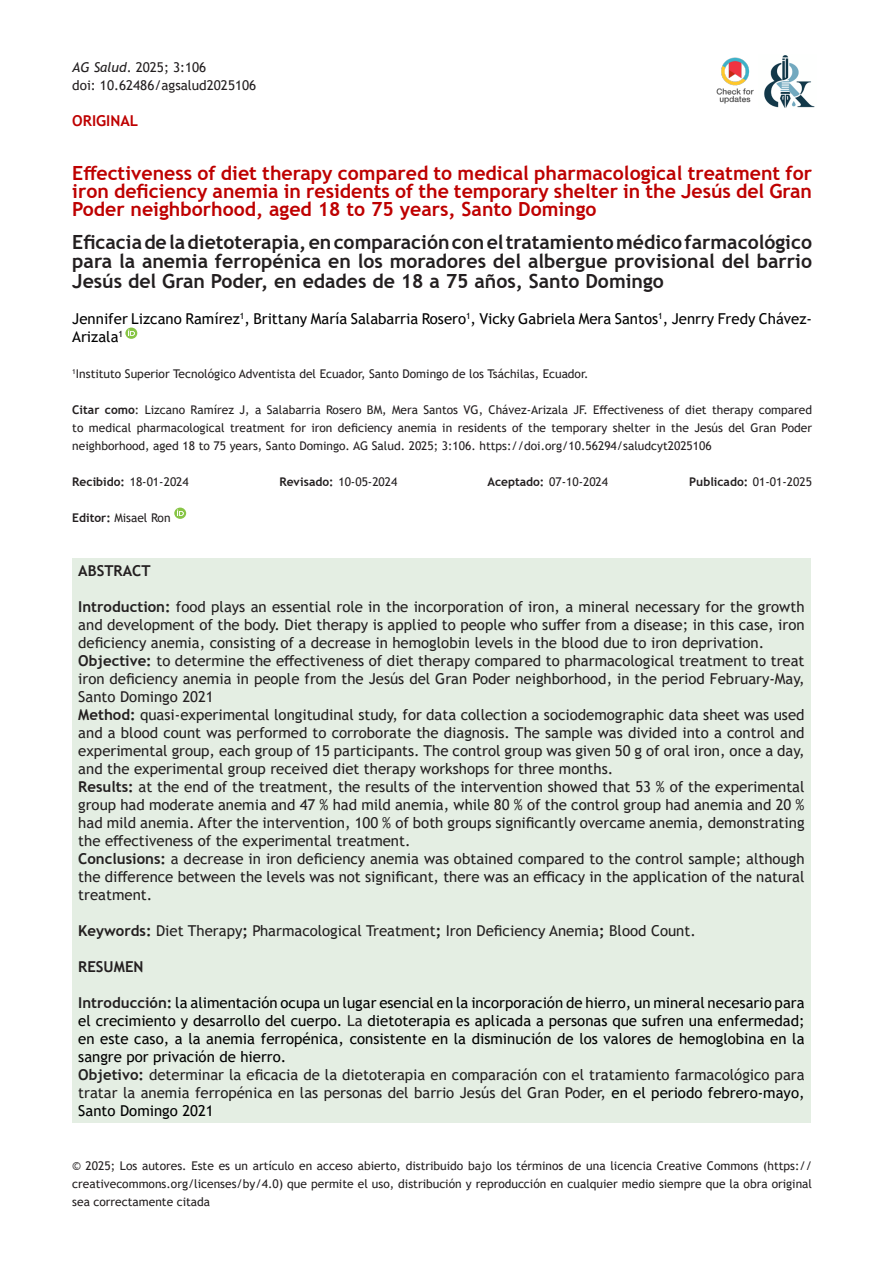
<style>
.page{position:relative;width:893px;height:1263px;background:#fff}
.page>*{position:absolute;margin:0;border:0;box-sizing:border-box;transform-origin:0 0}
.t1{font:700 19.5px/19.5px "Trebuchet MS";color:#231f20;text-align:justify}
.t2{font:700 19.5px/18px "Trebuchet MS";color:#be0000;text-align:justify}
.t3{font:15px/18px "Trebuchet MS";color:#231f20;text-align:justify}
.t4{font:15px/18px "Trebuchet MS";color:#000}
.t5{font:700 15px "Trebuchet MS";color:#231f20}
.t6{font:700 15px "Trebuchet MS";color:#be0000}
.t7{font:13.5px "Trebuchet MS";color:#231f20}
.t8{font:12px/18px "Trebuchet MS";color:#231f20;text-align:justify}
.t9{font:700 12px "Trebuchet MS";color:#231f20}
.s1{font-style:italic}
.s2{font-weight:700}
.s3{font-weight:400}
.s4{font-weight:700;color:#231f20}
.s5{color:#231f20}
.s6{color:#000}
</style>
<div class="page">
<img style="left:716px;top:55px;width:99px;height:53px">
<svg style="left:125px;top:328px;width:12px;height:11px"></svg>
<div style="left:72px;top:558px;width:739px;height:564px;background:#e4eee3"></div>
<svg style="left:174px;top:508px;width:12px;height:11px"></svg>
<p class="t7" style="left:72px;top:59px;width:135px"><span class="s1">AG Salud</span>. 2025; 3:106</p>
<p class="t7" style="left:72px;top:77px;width:185px">doi: 10.62486/agsalud2025106</p>
<p class="t6" style="left:72px;top:111px;width:67px">ORIGINAL</p>
<p class="t2" style="left:72px;top:164px;width:741px">Effectiveness of diet therapy compared to medical pharmacological treatment for iron deficiency anemia in residents of the temporary shelter in the Jesús del Gran Poder neighborhood, aged 18 to 75 years, Santo Domingo</p>
<p class="t1" style="left:72px;top:232px;width:741px">Eficacia de la dietoterapia, en comparación con el tratamiento médico farmacológico para la anemia ferropénica en los moradores del albergue provisional del barrio Jesús del Gran Poder, en edades de 18 a 75 años, Santo Domingo</p>
<p class="t4" style="left:72px;top:310px;width:741px">Jennifer Lizcano Ramírez<sup>1</sup>, Brittany María Salabarria Rosero<sup>1</sup>, Vicky Gabriela Mera Santos<sup>1</sup>, Jenrry Fredy Chávez-<br>Arizala<sup>1</sup></p>
<p class="t8" style="left:72px;top:365px;width:518px"><sup>1</sup>Instituto Superior Tecnológico Adventista del Ecuador, Santo Domingo de los Tsáchilas, Ecuador.</p>
<p class="t8" style="left:72px;top:401px;width:741px"><span class="s2">Citar como</span>: Lizcano Ramírez J, a Salabarria Rosero BM, Mera Santos VG, Chávez-Arizala JF. Effectiveness of diet therapy compared to medical pharmacological treatment for iron deficiency anemia in residents of the temporary shelter in the Jesús del Gran Poder neighborhood, aged 18 to 75 years, Santo Domingo. AG Salud. 2025; 3:106. https://doi.org/10.56294/saludcyt2025106</p>
<p class="t8" style="left:72px;top:473px;width:118px"><span class="s2">Recibido:</span> 18-01-2024</p>
<p class="t8" style="left:279px;top:473px;width:120px"><span class="s2">Revisado:</span> 10-05-2024</p>
<p class="t8" style="left:487px;top:473px;width:122px"><span class="s2">Aceptado:</span> 07-10-2024</p>
<p class="t9" style="left:689px;top:474px;width:124px">Publicado: <span class="s3">01-01-2025</span></p>
<p class="t8" style="left:72px;top:509px;width:100px"><span class="s2">Editor:</span> Misael Ron</p>
<p class="t5" style="left:78px;top:561px;width:74px">ABSTRACT</p>
<p class="t3" style="left:78px;top:598px;width:728px"><span class="s2">Introduction:</span> food plays an essential role in the incorporation of iron, a mineral necessary for the growth and development of the body. Diet therapy is applied to people who suffer from a disease; in this case, iron deficiency anemia, consisting of a decrease in hemoglobin levels in the blood due to iron deprivation.</p>
<p class="t3" style="left:78px;top:652px;width:728px"><span class="s2">Objective:</span> to determine the effectiveness of diet therapy compared to pharmacological treatment to treat iron deficiency anemia in people from the Jesús del Gran Poder neighborhood, in the period February-May, Santo Domingo 2021</p>
<p class="t3" style="left:78px;top:706px;width:728px"><span class="s2">Method:</span> quasi-experimental longitudinal study, for data collection a sociodemographic data sheet was used and a blood count was performed to corroborate the diagnosis. The sample was divided into a control and experimental group, each group of 15 participants. The control group was given 50 g of oral iron, once a day, and the experimental group received diet therapy workshops for three months.</p>
<p class="t3" style="left:78px;top:778px;width:728px"><span class="s2">Results:</span> at the end of the treatment, the results of the intervention showed that 53 % of the experimental group had moderate anemia and 47 % had mild anemia, while 80 % of the control group had anemia and 20 % had mild anemia. After the intervention, 100 % of both groups significantly overcame anemia, demonstrating the effectiveness of the experimental treatment.</p>
<p class="t3" style="left:78px;top:850px;width:728px"><span class="s2">Conclusions:</span> a decrease in iron deficiency anemia was obtained compared to the control sample; although the difference between the levels was not significant, there was an efficacy in the application of the natural treatment.</p>
<p class="t3" style="left:78px;top:922px;width:619px"><span class="s2">Keywords:</span> Diet Therapy<span class="s2">;</span> Pharmacological Treatment<span class="s2">;</span> Iron Deficiency Anemia<span class="s2">;</span> Blood Count.</p>
<p class="t5" style="left:78px;top:957px;width:67px">RESUMEN</p>
<p class="t4" style="left:78px;top:994px;width:728px;text-align:justify"><span class="s4">Introducción:</span> la alimentación ocupa un lugar esencial en la incorporación de hierro, un mineral necesario para el crecimiento y desarrollo del cuerpo. <span class="s5">La</span> dietoterapia es aplicada a personas que sufren una enfermedad; en este caso, a la anemia ferropénica, consistente en la disminución de los valores de hemoglobina en la sangre por privación de hierro.</p>
<p class="t3" style="left:78px;top:1066px;width:728px"><span class="s2">Objetivo:</span> determinar la eficacia de la dietoterapia en comparación con el tratamiento farmacológico para tratar la anemia ferropénica en las personas del barrio Jesús del Gran Poder, <span class="s6">en el periodo febrero-mayo, Santo Domingo 2021</span></p>
<p class="t8" style="left:72px;top:1157px;width:741px">© 2025; Los autores. Este es un artículo en acceso abierto, distribuido bajo los términos de una licencia Creative Commons (https:// creativecommons.org/licenses/by/4.0) que permite el uso, distribución y reproducción en cualquier medio siempre que la obra original sea correctamente citada</p>
</div>
